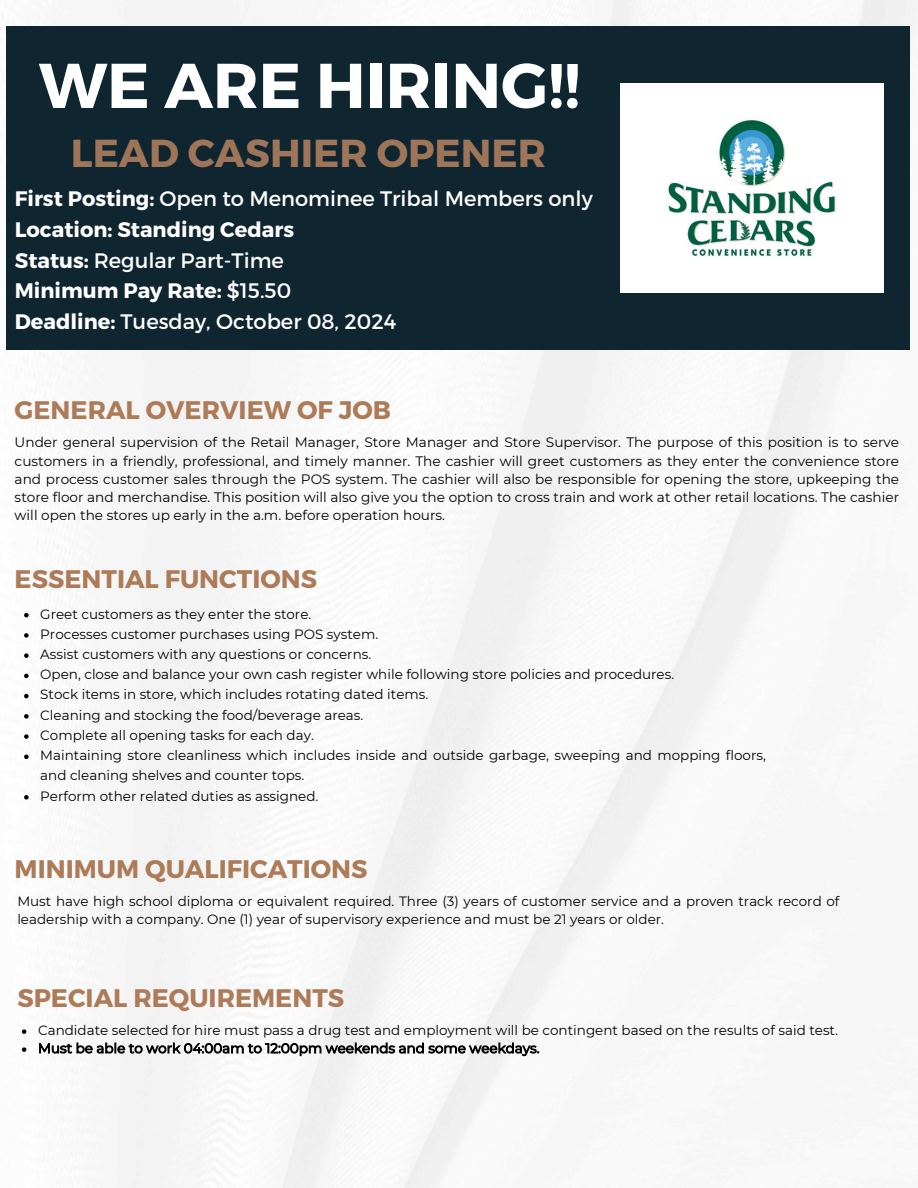
<style>
.page{position:relative;width:918px;height:1188px;background:#fff}
.page>*{position:absolute;margin:0;border:0;box-sizing:border-box;transform-origin:0 0}
.t1{font:700 63.15px "Montserrat";color:#fff}
.t2{font:700 39px "Montserrat";color:#9e7559}
.t3{font:700 25.35px "Montserrat";color:#ad7b57}
.t4{font:21px/30.6px "Montserrat";color:#fff}
.t5{font:13.65px/18.1px "Montserrat";color:#000;text-align:justify}
.t6{font:13.5px/18px "Montserrat";color:#000}
.s1{font-weight:700}
.s2{font-style:inherit}
</style>
<div class="page">
<img style="left:6px;top:0;width:912px;height:1188px">
<div style="left:7px;top:27px;width:903px;height:323px;background:#0f2530"></div>
<img style="left:620px;top:84px;width:263px;height:209px">
<svg style="left:24px;top:613px;width:5px;height:4px"></svg>
<svg style="left:24px;top:633px;width:5px;height:5px"></svg>
<svg style="left:24px;top:653px;width:5px;height:5px"></svg>
<svg style="left:24px;top:674px;width:5px;height:4px"></svg>
<svg style="left:24px;top:694px;width:5px;height:4px"></svg>
<svg style="left:24px;top:714px;width:5px;height:5px"></svg>
<svg style="left:24px;top:734px;width:5px;height:5px"></svg>
<svg style="left:24px;top:755px;width:5px;height:4px"></svg>
<svg style="left:24px;top:795px;width:5px;height:5px"></svg>
<svg style="left:22px;top:1029px;width:4px;height:5px"></svg>
<svg style="left:22px;top:1047px;width:4px;height:5px"></svg>
<p class="t1" style="left:39px;top:44px;width:543px">WE ARE HIRING!!</p>
<p class="t2" style="left:71px;top:128px;width:477px">LEAD CASHIER OPENER</p>
<p class="t4" style="left:15px;top:183px;width:580px"><span class="s1">First Posting:</span> Open to Menominee Tribal Members only <span class="s1">Location: Standing Cedars<br>Status:</span> Regular Part-Time<br><span class="s1">Minimum Pay Rate:</span> $15.50<br><span class="s1">Deadline:</span> Tuesday, October 08, 2024</p>
<h5 class="t3" style="left:15px;top:393px;width:378px">GENERAL OVERVIEW OF JOB</h5>
<h4 class="t5" style="left:15px;top:433px;width:886px">Under general supervision of the Retail Manager, Store Manager and Store Supervisor. The purpose of this position is to serve customers in a friendly, professional, and timely manner. The cashier will greet customers as they enter the convenience store and process customer sales through the POS system. The cashier will also be responsible for opening the store, upkeeping the store floor and merchandise. This position will also give you the option to cross train and work at other retail locations. The cashier will open the stores up early in the a.m. before operation hours.</h4>
<h5 class="t3" style="left:15px;top:562px;width:304px">ESSENTIAL FUNCTIONS</h5>
<h5 class="t6" style="left:40px;top:605px;width:273px">Greet customers as they enter the store.</h5>
<p class="t6" style="left:40px;top:625px;width:339px">Processes customer purchases using POS system.</p>
<h5 class="t6" style="left:40px;top:645px;width:332px">Assist customers with any questions or concerns.</h5>
<h3 class="t6" style="left:40px;top:665px;width:635px">Open, close and balance your own cash register while following store policies and procedures.</h3>
<p class="t6" style="left:40px;top:686px;width:390px">Stock items in store, which includes rotating dated items.</p>
<h3 class="t6" style="left:40px;top:706px;width:325px">Cleaning and stocking the food/beverage areas.</h3>
<p class="t6" style="left:40px;top:726px;width:275px">Complete all opening tasks for each day.</p>
<p class="t6" style="left:40px;top:745px;width:727px;line-height:20.2px">Maintaining store cleanliness which includes inside and outside garbage, sweeping and mopping floors, and cleaning shelves and counter tops.</p>
<p class="t6" style="left:40px;top:787px;width:280px">Perform other related duties as assigned.</p>
<p class="t3" style="left:15px;top:852px;width:354px">MINIMUM QUALIFICATIONS</p>
<h3 class="t6" style="left:17px;top:892px;width:824px">Must have high school diploma or equivalent required. Three (3) years of customer service and a proven track record of leadership with a company. One (1) year of supervisory experience and must be 21 years or older.</h3>
<p class="t3" style="left:17px;top:982px;width:328px">SPECIAL REQUIREMENTS</p>
<p class="t6" style="left:38px;top:1021px;width:801px">Candidate selected for hire must pass a drug test and employment will be contingent based on the results of said test.<br><span class="s2">Must be able to work 04:00am to 12:00pm weekends and some weekdays.</span></p>
</div>
